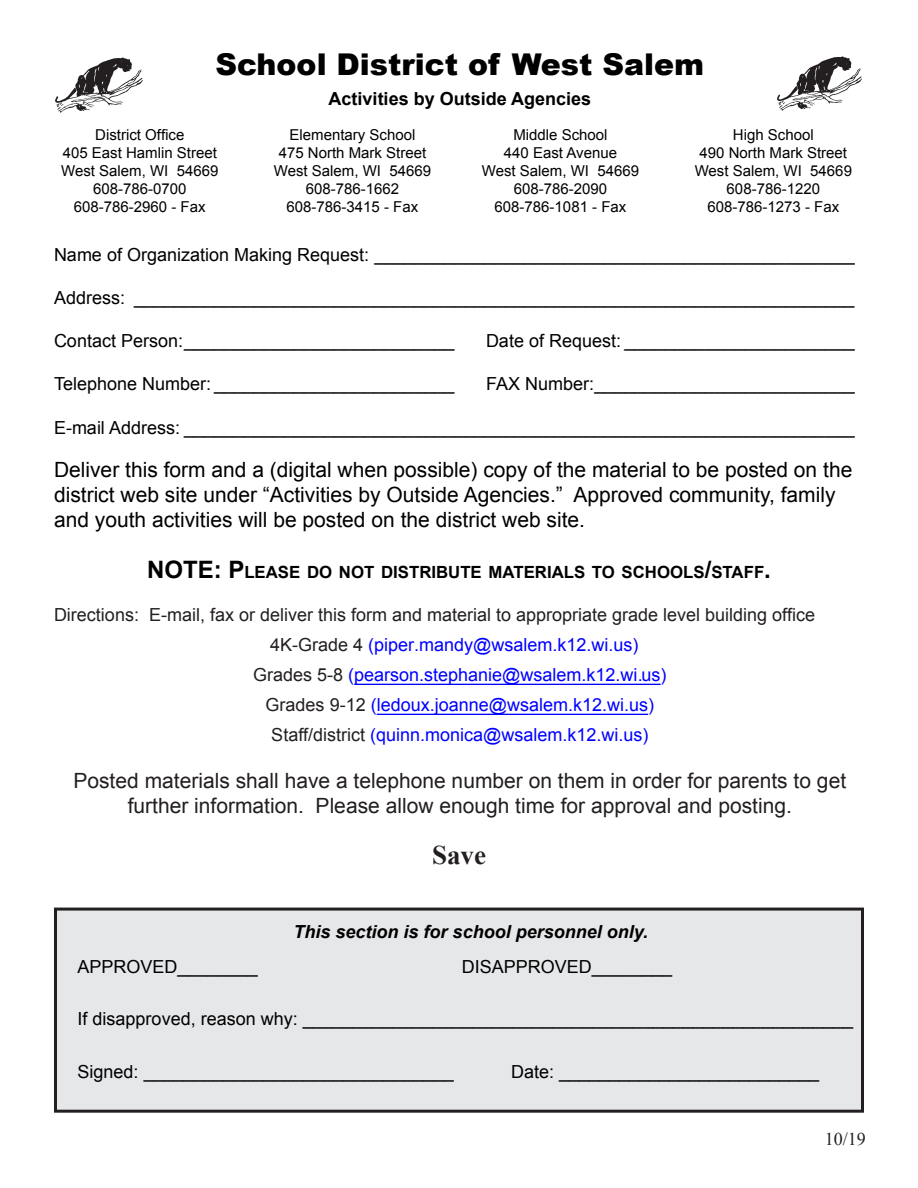
<style>
.page{position:relative;width:918px;height:1188px;background:#fff}
.page>*{position:absolute;margin:0;border:0;box-sizing:border-box;transform-origin:0 0}
.t1{font:900 30px "Arial";color:#000}
.t2{font:700 27px "Times New Roman";color:#231f20}
.t3{font:21px/25.2px "Arial";color:#000}
.t4{font:21px/25.2px "Arial";color:#231f20;text-align:center}
.heading_1{font:18px "Arial";color:#000}
.t5{font:18px "Arial";color:#00f}
.t6{font:18px "Arial";color:#231f20}
.heading_2{font:italic 700 18px "Arial";color:#000}
.t7{font:700 18px "Arial";color:#000}
.t8{font:18px "Times New Roman";color:#231f20}
.t9{font:700 16.8px "Arial";color:#000}
.t10{font:15px "Arial";color:#000}
.s1{font-size:24px}
.s2{color:#231f20}
</style>
<div class="page">
<div style="left:56px;top:909px;width:806px;height:202px;background:#e6e7e9"></div>
<div style="left:54px;top:908px;width:810px;height:205px;border:3px solid #231f20"></div>
<img style="left:55px;top:57px;width:88px;height:56px">
<img style="left:777px;top:56px;width:85px;height:55px">
<hr style="left:354px;top:684px;width:307px;height:1px;background:#00f">
<hr style="left:377px;top:714px;width:271px;height:1px;background:#00f">
<p class="t1" style="left:215px;top:43px;width:490px">School District of West Salem</p>
<p class="t7" style="left:329px;top:87px;width:264px">Activities by Outside Agencies</p>
<p class="t10" style="left:289px;top:125px;width:127px">Elementary School</p>
<p class="t10" style="left:279px;top:143px;width:149px">475 North Mark Street</p>
<p class="t10" style="left:274px;top:161px;width:159px">West Salem, WI 54669</p>
<p class="t10" style="left:306px;top:179px;width:95px">608-786-1662</p>
<p class="t10" style="left:287px;top:197px;width:133px">608-786-3415 - Fax</p>
<p class="t10" style="left:95px;top:125px;width:91px">District Office</p>
<p class="t10" style="left:63px;top:143px;width:156px">405 East Hamlin Street</p>
<p class="t10" style="left:61px;top:161px;width:159px">West Salem, WI 54669</p>
<p class="t10" style="left:93px;top:179px;width:95px">608-786-0700</p>
<p class="t10" style="left:74px;top:197px;width:133px">608-786-2960 - Fax</p>
<p class="t10" style="left:513px;top:125px;width:96px">Middle School</p>
<p class="t10" style="left:504px;top:143px;width:115px">440 East Avenue</p>
<p class="t10" style="left:482px;top:161px;width:159px">West Salem, WI 54669</p>
<p class="t10" style="left:514px;top:179px;width:95px">608-786-2090</p>
<p class="t10" style="left:495px;top:197px;width:133px">608-786-1081 - Fax</p>
<p class="t10" style="left:733px;top:125px;width:82px">High School</p>
<p class="t10" style="left:700px;top:143px;width:149px">490 North Mark Street</p>
<p class="t10" style="left:695px;top:161px;width:159px">West Salem, WI 54669</p>
<p class="t10" style="left:727px;top:179px;width:95px">608-786-1220</p>
<p class="t10" style="left:707px;top:197px;width:133px">608-786-1273 - Fax</p>
<p class="heading_1" style="left:54px;top:243px;width:802px">Name of Organization Making Request: ________________________________________________</p>
<p class="heading_1" style="left:54px;top:286px;width:802px">Address: ________________________________________________________________________</p>
<p class="heading_1" style="left:54px;top:329px;width:402px">Contact Person:___________________________</p>
<p class="heading_1" style="left:486px;top:329px;width:370px">Date of Request: _______________________</p>
<p class="heading_1" style="left:54px;top:372px;width:402px">Telephone Number: ________________________</p>
<p class="heading_1" style="left:486px;top:372px;width:370px">FAX Number:__________________________</p>
<p class="heading_1" style="left:54px;top:415px;width:802px">E-mail Address: ___________________________________________________________________</p>
<p class="t3" style="left:54px;top:457px;width:800px">Deliver this form and a (digital when possible) copy of the material to be posted on the district web site under “Activities by Outside Agencies.” Approved community, family and youth activities will be posted on the district web site.</p>
<p class="t9" style="left:147px;top:561px;width:625px"><span class="s1">NOTE: P</span>LEASE DO NOT DISTRIBUTE MATERIALS TO SCHOOLS<span class="s1">/</span>STAFF<span class="s1">.</span></p>
<p class="t6" style="left:54px;top:603px;width:763px">Directions: E-mail, fax or deliver this form and material to appropriate grade level building office</p>
<p class="t5" style="left:270px;top:633px;width:370px"><span class="s2">4K-Grade 4</span> (piper.mandy@wsalem.k12.wi.us)</p>
<p class="t5" style="left:253px;top:663px;width:415px"><span class="s2">Grades 5-8</span> (pearson.stephanie@wsalem.k12.wi.us)</p>
<p class="t5" style="left:266px;top:693px;width:390px"><span class="s2">Grades 9-12</span> (ledoux.joanne@wsalem.k12.wi.us)</p>
<p class="t5" style="left:271px;top:723px;width:379px"><span class="s2">Staff/district</span> (quinn.monica@wsalem.k12.wi.us)</p>
<p class="t4" style="left:73px;top:768px;width:774px">Posted materials shall have a telephone number on them in order for parents to get further information. Please allow enough time for approval and posting.</p>
<p class="t2" style="left:432px;top:837px;width:55px">Save</p>
<p class="heading_2" style="left:294px;top:920px;width:356px">This section is for school personnel only.</p>
<p class="heading_1" style="left:78px;top:955px;width:182px">APPROVED________</p>
<p class="heading_1" style="left:462px;top:955px;width:212px">DISAPPROVED________</p>
<p class="heading_1" style="left:78px;top:1007px;width:777px">If disapproved, reason why: _______________________________________________________</p>
<p class="heading_1" style="left:78px;top:1060px;width:378px">Signed: _______________________________</p>
<p class="heading_1" style="left:511px;top:1060px;width:310px">Date: __________________________</p>
<p class="t8" style="left:825px;top:1127px;width:43px">10/19</p>
</div>
